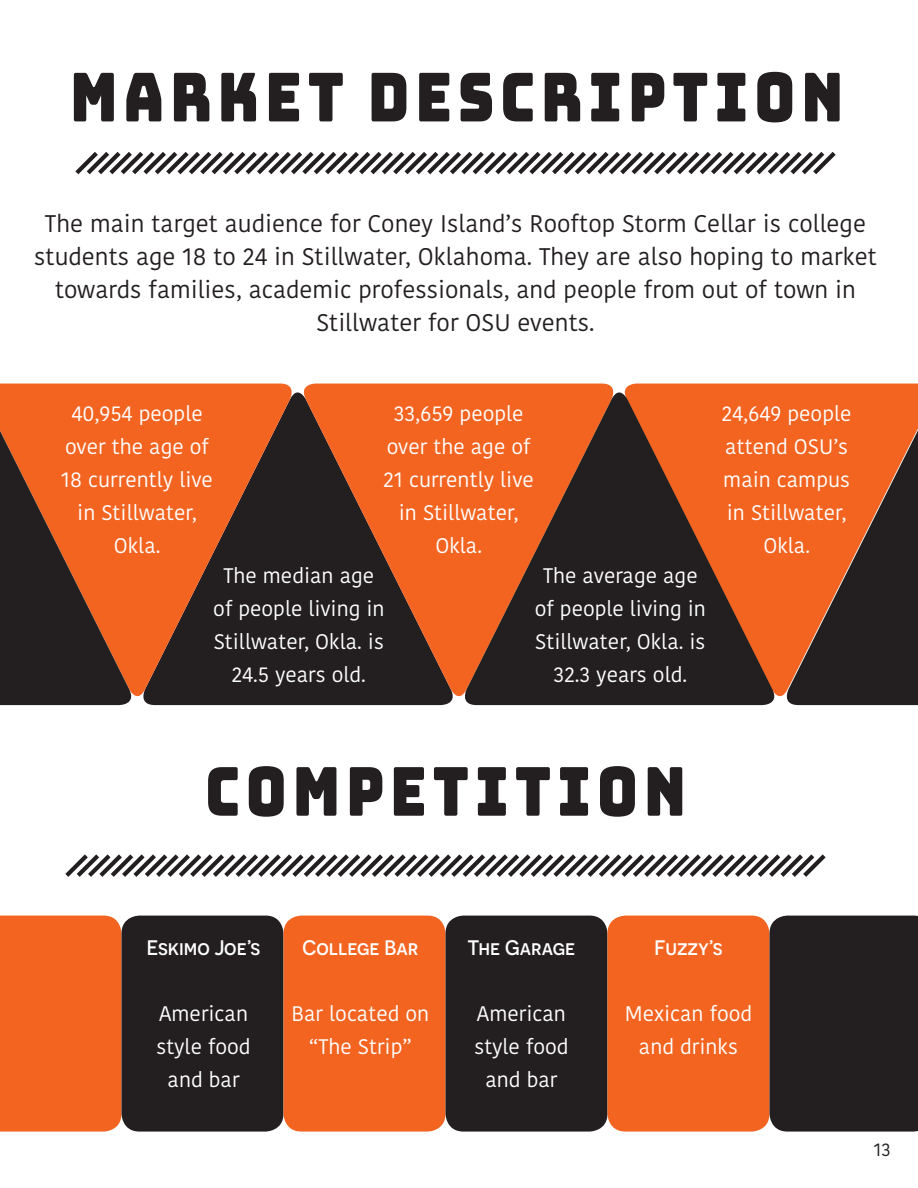
<style>
.page{position:relative;width:918px;height:1188px;background:#fff}
.page>*{position:absolute;margin:0;border:0;box-sizing:border-box;transform-origin:0 0}
.Page_Headings{font:67.5px "Bungee";letter-spacing:.1em;color:#231f20;scale:.83 1}
.Paragraph_Style_1{font:24px/33px "Kohinoor Bangla";color:#231f20;text-align:center}
.Paragraph_Style_1-2{font:21px/33px "Kohinoor Bangla";color:#fff;text-align:center}
.Paragraph_Style_1-3{font:500 21px "Novecentosans";color:#fff}
.t1{font:18px "Kohinoor Bangla";color:#231f20}
</style>
<div class="page">
<svg style="left:137px;top:384px;width:161px;height:321px;background:#8b4221"></svg>
<svg style="left:0;top:384px;width:137px;height:321px;background:#9a4620"></svg>
<svg style="left:298px;top:384px;width:161px;height:321px;background:#8b4221"></svg>
<svg style="left:459px;top:384px;width:321px;height:321px;background:#8b4221"></svg>
<svg style="left:75px;top:152px;width:761px;height:23px"></svg>
<svg style="left:65px;top:854px;width:761px;height:23px"></svg>
<div style="left:0;top:916px;width:122px;height:216px;background:#f36421"></div>
<div style="left:122px;top:916px;width:162px;height:216px;background:#231f20;border-radius:18px"></div>
<div style="left:284px;top:916px;width:162px;height:216px;background:#f36421;border-radius:18px"></div>
<div style="left:446px;top:916px;width:162px;height:216px;background:#231f20;border-radius:18px"></div>
<div style="left:608px;top:916px;width:162px;height:216px;background:#f36421;border-radius:18px"></div>
<svg style="left:781px;top:384px;width:137px;height:321px;background:#9a4722"></svg>
<div style="left:770px;top:916px;width:148px;height:216px;background:#231f20"></div>
<p class="Page_Headings" style="left:70px;top:59px;width:933px">MARKET DESCRIPTION</p>
<p class="Paragraph_Style_1" style="left:34px;top:206px;width:844px">The main target audience for Coney Island’s Rooftop Storm Cellar is college students age 18 to 24 in Stillwater, Oklahoma. They are also hoping to market towards families, academic professionals, and people from out of town in Stillwater for OSU events.</p>
<p class="Paragraph_Style_1-2" style="left:61px;top:396px;width:153px">40,954 people over the age of<br>18 currently live in Stillwater,<br>Okla.</p>
<p class="Paragraph_Style_1-2" style="left:384px;top:396px;width:152px">33,659 people over the age of<br>21 currently live in Stillwater,<br>Okla.</p>
<p class="Paragraph_Style_1-2" style="left:213px;top:558px;width:173px">The median age of people living in<br>Stillwater, Okla. is<br>24.5 years old.</p>
<p class="Paragraph_Style_1-2" style="left:535px;top:558px;width:173px">The average age of people living in<br>Stillwater, Okla. is<br>32.3 years old.</p>
<p class="Paragraph_Style_1-2" style="left:722px;top:396px;width:131px">24,649 people attend OSU’s main campus in Stillwater,<br>Okla.</p>
<p class="Page_Headings" style="left:205px;top:753px;width:581px">COMPETITION</p>
<p class="Paragraph_Style_1-3" style="left:147px;top:935px;width:115px">Eskimo Joe’s</p>
<p class="Paragraph_Style_1-2" style="left:157px;top:997px;width:96px">American style food and bar</p>
<p class="Paragraph_Style_1-3" style="left:302px;top:935px;width:117px">College Bar</p>
<p class="Paragraph_Style_1-2" style="left:291px;top:997px;width:139px">Bar located on “The Strip”</p>
<p class="Paragraph_Style_1-3" style="left:468px;top:935px;width:109px">The Garage</p>
<p class="Paragraph_Style_1-2" style="left:474px;top:997px;width:96px">American style food and bar</p>
<p class="Paragraph_Style_1-3" style="left:654px;top:935px;width:70px">Fuzzy’s</p>
<p class="Paragraph_Style_1-2" style="left:625px;top:997px;width:129px">Mexican food and drinks</p>
<p class="t1" style="left:874px;top:1136px;width:18px">13</p>
</div>
